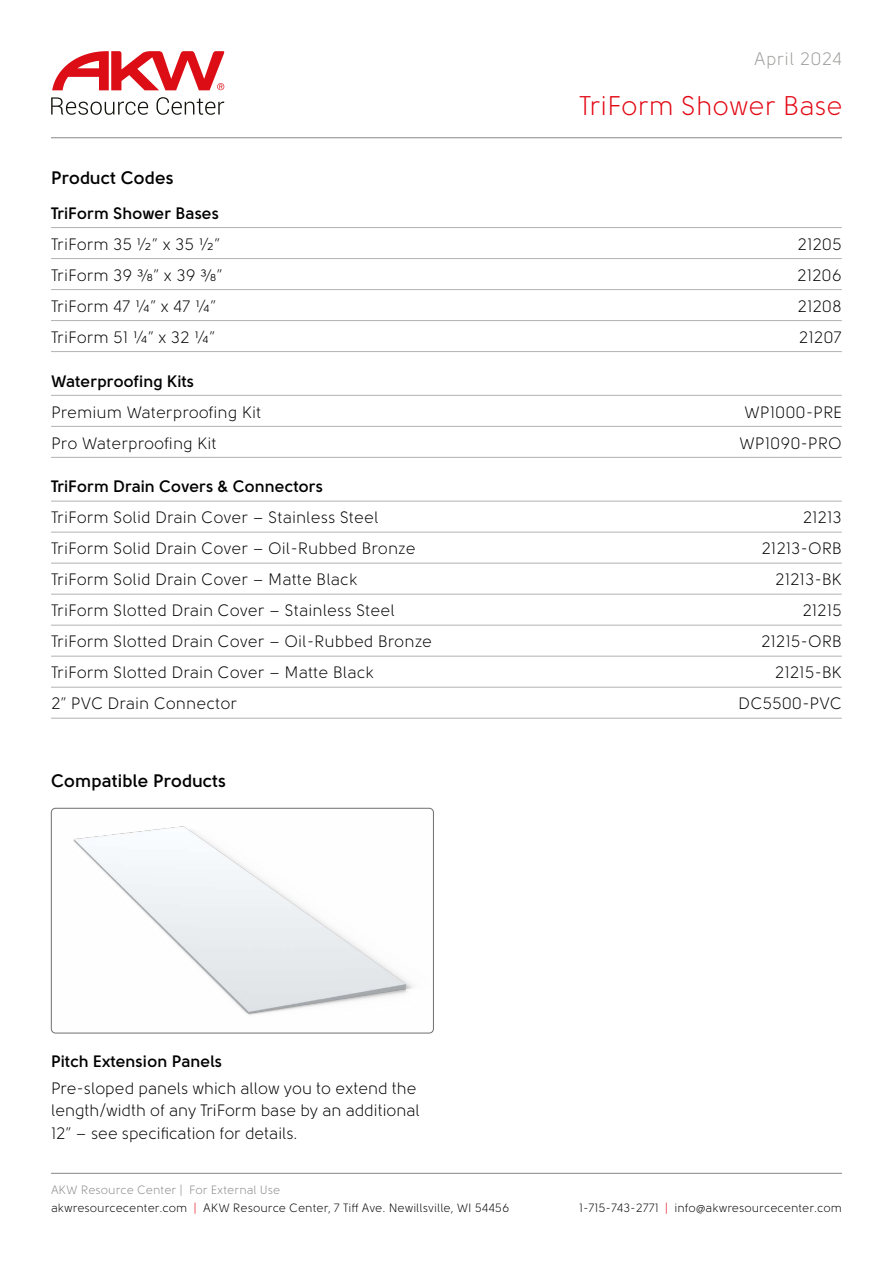
<style>
.page{position:relative;width:893px;height:1263px;background:#fff}
.page>*{position:absolute;margin:0;border:0;box-sizing:border-box;transform-origin:0 0}
.t1{font:27px "Solomon Sans Book";color:#e30613}
.t2{font:700 18px "Solomon Sans Semi";color:#000}
.t3{font:18px "Solomon Sans Book";letter-spacing:.02em;color:#9d9d9c}
.t4{font:16.5px "Solomon Sans Book";color:#000}
.t5{font:16.5px/22.5px "Solomon";color:#000}
.t6{font:700 16.5px "Solomon Sans Semi";color:#000}
.t7{font:12px "Solomon Sans Book";color:#000}
.t8{font:12px "Solomon Sans Book";color:#878787}
.s1{color:#e30613}
</style>
<div class="page">
<hr style="left:51px;top:1173px;width:791px;height:1px;background:#878787">
<hr style="left:51px;top:137px;width:791px;height:1px;background:#878787">
<svg style="left:51px;top:97px;width:97px;height:18px"></svg>
<svg style="left:157px;top:97px;width:67px;height:18px"></svg>
<svg style="left:52px;top:51px;width:173px;height:39px"></svg>
<hr style="left:51px;top:227px;width:791px;height:1px;background:#b3b2b2">
<hr style="left:51px;top:258px;width:791px;height:1px;background:#b3b2b2">
<hr style="left:51px;top:289px;width:791px;height:1px;background:#b3b2b2">
<hr style="left:51px;top:320px;width:791px;height:1px;background:#b3b2b2">
<hr style="left:51px;top:351px;width:791px;height:1px;background:#b3b2b2">
<hr style="left:51px;top:395px;width:791px;height:1px;background:#b3b2b2">
<hr style="left:51px;top:426px;width:791px;height:1px;background:#b3b2b2">
<hr style="left:51px;top:457px;width:791px;height:1px;background:#b3b2b2">
<hr style="left:51px;top:501px;width:791px;height:1px;background:#b3b2b2">
<hr style="left:51px;top:532px;width:791px;height:1px;background:#b3b2b2">
<hr style="left:51px;top:563px;width:791px;height:1px;background:#b3b2b2">
<hr style="left:51px;top:594px;width:791px;height:1px;background:#b3b2b2">
<hr style="left:51px;top:625px;width:791px;height:1px;background:#b3b2b2">
<hr style="left:51px;top:656px;width:791px;height:1px;background:#b3b2b2">
<hr style="left:51px;top:687px;width:791px;height:1px;background:#b3b2b2">
<hr style="left:51px;top:718px;width:791px;height:1px;background:#b3b2b2">
<img style="left:51px;top:808px;width:382px;height:225px">
<div style="left:51px;top:808px;width:383px;height:225px;border:1px solid #706f6f;border-radius:4px"></div>
<p class="t3" style="left:754px;top:49px;width:89px">April 2024</p>
<h1 class="t1" style="left:579px;top:91px;width:265px">TriForm Shower Base</h1>
<p class="t2" style="left:51px;top:167px;width:124px">Product Codes</p>
<p class="t6" style="left:51px;top:204px;width:170px">TriForm Shower Bases</p>
<p class="t4" style="left:51px;top:235px;width:171px">TriForm 35 ½” x 35 ½”</p>
<p class="t4" style="left:798px;top:235px;width:46px">21205</p>
<p class="t4" style="left:51px;top:266px;width:173px">TriForm 39 3/8” x 39 3/8”</p>
<p class="t4" style="left:797px;top:266px;width:46px">21206</p>
<p class="t4" style="left:51px;top:297px;width:167px">TriForm 47 ¼” x 47 ¼”</p>
<p class="t4" style="left:797px;top:297px;width:46px">21208</p>
<p class="t4" style="left:51px;top:328px;width:166px">TriForm 51 ¼” x 32 ¼”</p>
<p class="t4" style="left:799px;top:328px;width:44px">21207</p>
<p class="t6" style="left:51px;top:371px;width:145px">Waterproofing Kits</p>
<p class="t4" style="left:51px;top:403px;width:212px">Premium Waterproofing Kit</p>
<p class="t4" style="left:744px;top:403px;width:99px">WP1000-PRE</p>
<p class="t4" style="left:51px;top:434px;width:167px">Pro Waterproofing Kit</p>
<p class="t4" style="left:739px;top:434px;width:104px">WP1090-PRO</p>
<p class="t6" style="left:51px;top:477px;width:273px">TriForm Drain Covers &amp; Connectors</p>
<p class="t4" style="left:51px;top:509px;width:329px">TriForm Solid Drain Cover – Stainless Steel</p>
<p class="t4" style="left:803px;top:509px;width:41px">21213</p>
<p class="t4" style="left:51px;top:540px;width:366px">TriForm Solid Drain Cover – Oil-Rubbed Bronze</p>
<p class="t4" style="left:761px;top:540px;width:82px">21213-ORB</p>
<p class="t4" style="left:51px;top:571px;width:308px">TriForm Solid Drain Cover – Matte Black</p>
<p class="t4" style="left:775px;top:571px;width:68px">21213-BK</p>
<p class="t4" style="left:51px;top:602px;width:345px">TriForm Slotted Drain Cover – Stainless Steel</p>
<p class="t4" style="left:802px;top:602px;width:41px">21215</p>
<p class="t4" style="left:51px;top:633px;width:383px">TriForm Slotted Drain Cover – Oil-Rubbed Bronze</p>
<p class="t4" style="left:761px;top:633px;width:82px">21215-ORB</p>
<p class="t4" style="left:51px;top:664px;width:324px">TriForm Slotted Drain Cover – Matte Black</p>
<p class="t4" style="left:775px;top:664px;width:68px">21215-BK</p>
<p class="t4" style="left:51px;top:695px;width:188px">2” PVC Drain Connector</p>
<p class="t4" style="left:738px;top:695px;width:105px">DC5500-PVC</p>
<p class="t2" style="left:51px;top:771px;width:177px">Compatible Products</p>
<p class="t6" style="left:51px;top:1052px;width:173px">Pitch Extension Panels</p>
<p class="t5" style="left:51px;top:1077px;width:370px">Pre-sloped panels which allow you to extend the length/width of any TriForm base by an additional<br>12” – see specification for details.</p>
<p class="t8" style="left:51px;top:1183px;width:231px">AKW Resource Center | For External Use</p>
<p class="t7" style="left:51px;top:1201px;width:460px">akwresourcecenter.com <span class="s1">|</span> AKW Resource Center, 7 Tiff Ave. Newillsville, WI 54456</p>
<p class="t7" style="left:579px;top:1201px;width:264px">1-715-743-2771 <span class="s1">|</span> info@akwresourcecenter.com</p>
</div>
